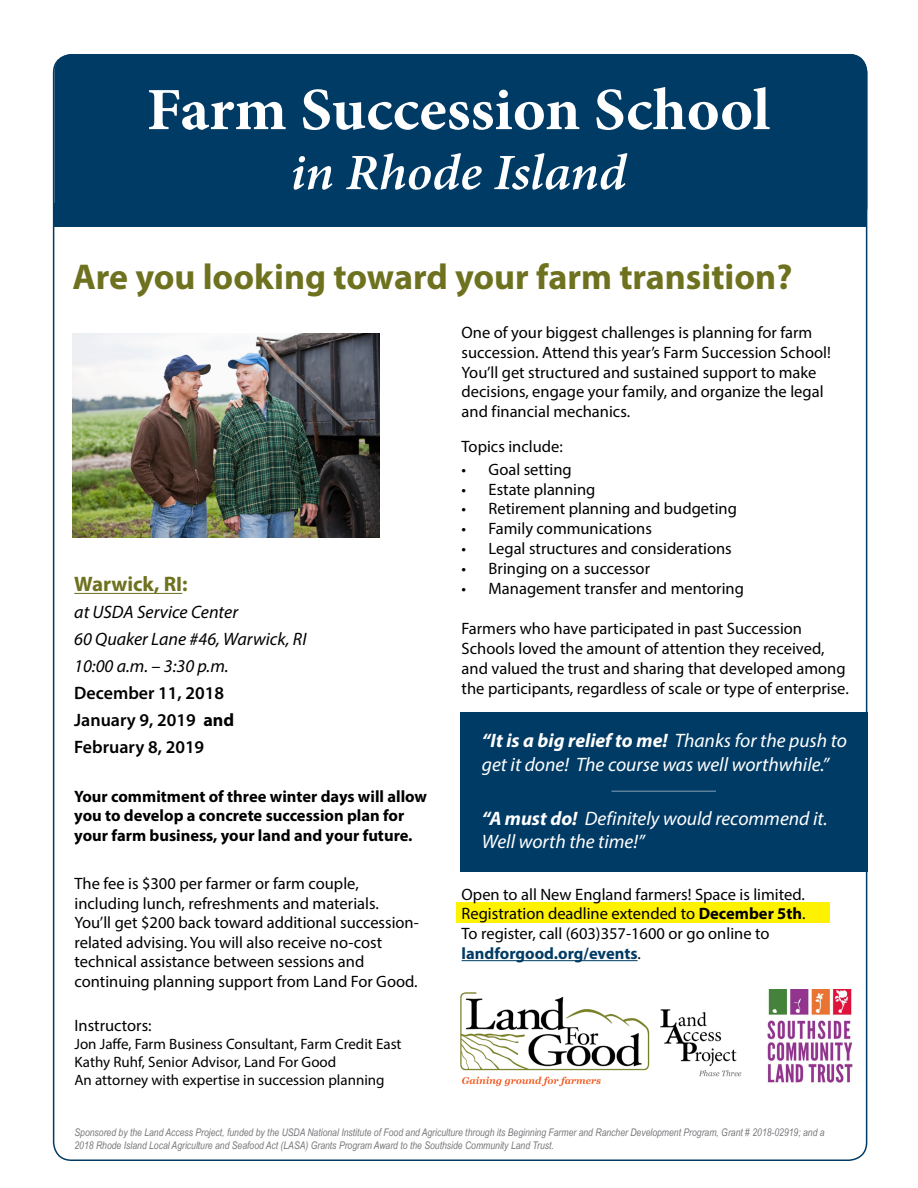
<style>
.page{position:relative;width:918px;height:1188px;background:#fff}
.page>*{position:absolute;margin:0;border:0;box-sizing:border-box;transform-origin:0 0}
.t1{font:700 60px "Minion Pro";color:#fff;scale:1.04 1}
.t2{font:italic 600 51px "Minion Pro";letter-spacing:-.005em;color:#fff;scale:1.04 1}
.t3{font:700 36px "Myriad Pro";color:#6e721f}
.t4{font:700 21px "Myriad Pro";color:#6e721f}
.t5{font:italic 19.5px/23.4px "Myriad Pro";color:#fff}
.t6{font:600 18px/27px "Myriad Pro";color:#000}
.t7{font:italic 18px "Myriad Pro";color:#000}
.t8{font:16.5px/19.8px "Myriad Pro";color:#000}
.t9{font:700 16.5px/19.8px "Myriad Pro";color:#000}
.t10{font:15px "Myriad Pro";color:#000}
.t11{font:italic 10.5px/12.8px "Arial Narrow";color:#77787b}
.s1{font-weight:400;font-style:italic}
.s2{font-weight:700}
.s3{font-weight:700;color:#003b65}
</style>
<div class="page">
<div style="left:457px;top:902px;width:373px;height:21px;background:#fff200"></div>
<div style="left:460px;top:712px;width:407px;height:160px;background:#003b65"></div>
<div style="left:54px;top:54px;width:813px;height:171px;background:#003b65;border-radius:18px"></div>
<div style="left:54px;top:203px;width:812px;height:24px;background:#003b65"></div>
<hr style="left:74px;top:593px;width:108px;height:1px;background:#6e721f">
<hr style="left:462px;top:960px;width:176px;height:1px;background:#003b65">
<img style="left:72px;top:333px;width:307px;height:205px">
<img style="left:460px;top:992px;width:190px;height:95px">
<hr style="left:611px;top:790px;width:105px;height:2px;background:#fff">
<img style="left:660px;top:1009px;width:82px;height:68px">
<img style="left:767px;top:989px;width:86px;height:94px">
<p class="t1" style="left:147px;top:68px;width:601px">Farm Succession School</p>
<p class="t2" style="left:290px;top:137px;width:325px">in Rhode Island</p>
<p class="t3" style="left:72px;top:253px;width:722px">Are you looking toward your farm transition?</p>
<p class="t4" style="left:74px;top:571px;width:115px">Warwick, RI:</p>
<p class="t7" style="left:74px;top:601px;width:165px">at USDA Service Center</p>
<p class="t7" style="left:74px;top:628px;width:234px">60 Quaker Lane #46, Warwick, RI</p>
<p class="t6" style="left:74px;top:652px;width:161px"><span class="s1">10:00 a.m. – 3:30 p.m.<br></span>December 11, 2018<br>January 9, 2019 <span class="s2">and<br></span>February 8, 2019</p>
<p class="t9" style="left:74px;top:786px;width:354px">Your commitment of three winter days will allow you to develop a concrete succession plan for your farm business, your land and your future.</p>
<p class="t8" style="left:75px;top:874px;width:346px">The fee is $300 per farmer or farm couple, including lunch, refreshments and materials.<br>You’ll get $200 back toward additional succession&shy;related advising. You will also receive no-cost technical assistance between sessions and continuing planning support from Land For Good.</p>
<p class="t8" style="left:75px;top:1015px;width:79px">Instructors:</p>
<p class="t10" style="left:75px;top:1034px;width:329px">Jon Jaffe, Farm Business Consultant, Farm Credit East</p>
<p class="t10" style="left:75px;top:1052px;width:263px">Kathy Ruhf, Senior Advisor, Land For Good</p>
<p class="t10" style="left:75px;top:1070px;width:312px">An attorney with expertise in succession planning</p>
<p class="t8" style="left:462px;top:322px;width:371px">One of your biggest challenges is planning for farm succession. Attend this year’s Farm Succession School!<br>You’ll get structured and sustained support to make decisions, engage your family, and organize the legal and financial mechanics.</p>
<p class="t8" style="left:462px;top:436px;width:103px">Topics include:</p>
<p class="t8" style="left:462px;top:459px;width:112px">• Goal setting</p>
<p class="t8" style="left:462px;top:479px;width:135px">• Estate planning</p>
<p class="t8" style="left:462px;top:499px;width:277px">• Retirement planning and budgeting</p>
<p class="t8" style="left:462px;top:519px;width:192px">• Family communications</p>
<p class="t8" style="left:462px;top:538px;width:272px">• Legal structures and considerations</p>
<p class="t8" style="left:462px;top:558px;width:190px">• Bringing on a successor</p>
<p class="t8" style="left:462px;top:578px;width:284px">• Management transfer and mentoring</p>
<p class="t8" style="left:462px;top:619px;width:389px">Farmers who have participated in past Succession Schools loved the amount of attention they received, and valued the trust and sharing that developed among the participants, regardless of scale or type of enterprise.</p>
<p class="t5" style="left:482px;top:729px;width:367px"><span class="s2">“It is a big relief to me!</span> Thanks for the push to get it done! The course was well worthwhile.”</p>
<p class="t5" style="left:482px;top:806px;width:347px"><span class="s2">“A must do!</span> Definitely would recommend it.<br>Well worth the time!”</p>
<p class="t8" style="left:462px;top:884px;width:345px">Open to all New England farmers! Space is limited.<br>Registration deadline extended to <span class="s2">December 5th</span>.<br>To register, call (603)357-1600 or go online to <span class="s3">landforgood.org/events</span>.</p>
<p class="t11" style="left:75px;top:1126px;width:752px">Sponsored by the Land Access Project, funded by the USDA National Institute of Food and Agriculture through its Beginning Farmer and Rancher Development Program, Grant # 2018-02919; and a<br>2018 Rhode Island Local Agriculture and Seafood Act (LASA) Grants Program Award to the Southside Community Land Trust.</p>
</div>
